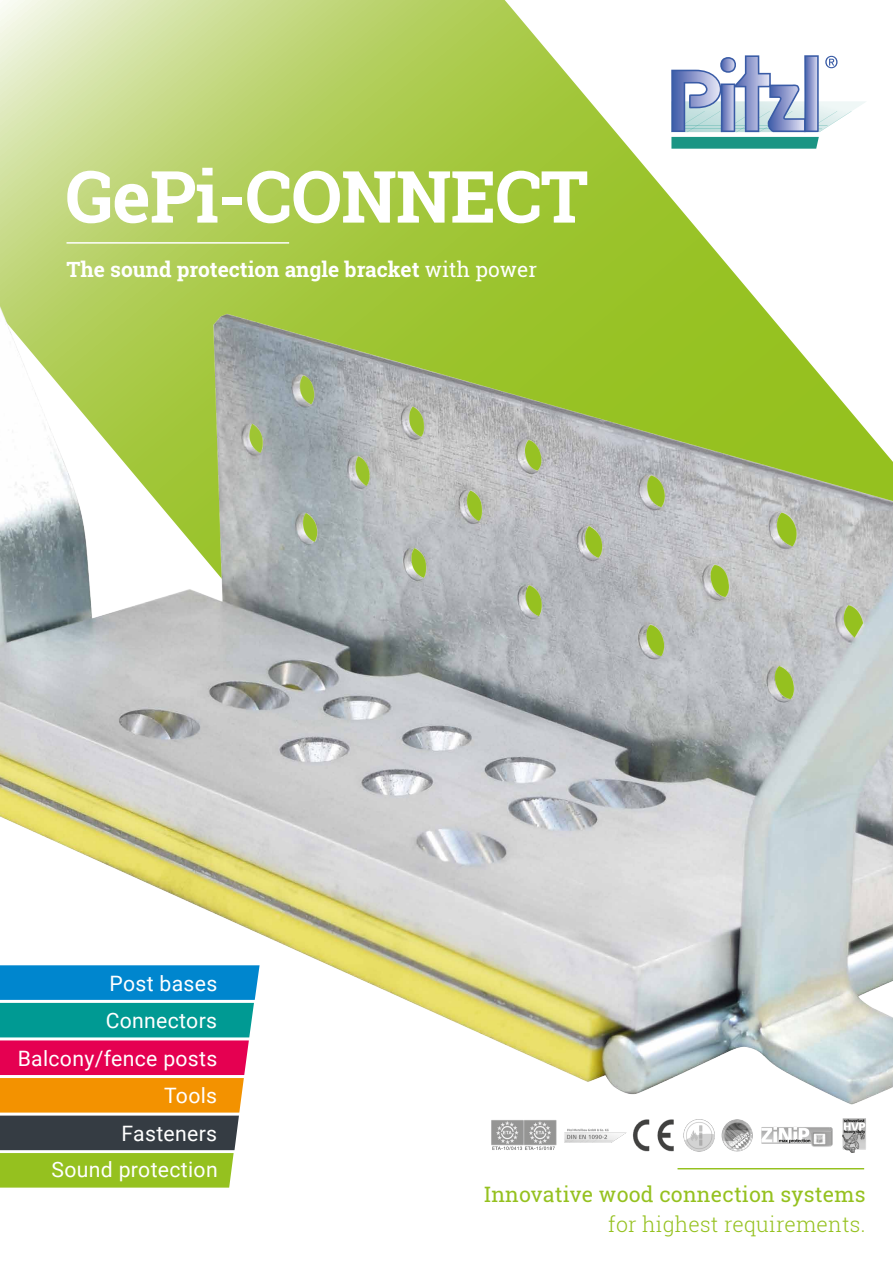
<style>
.page{position:relative;width:893px;height:1263px;background:#fff}
.page>*{position:absolute;margin:0;border:0;box-sizing:border-box;transform-origin:0 0}
.t1{font:700 72px "Roboto Slab";letter-spacing:-.015em;color:#fff}
.t2{font:21.3px "Roboto Slab";letter-spacing:.01em;color:#95c11f}
.t3{font:300 21.3px "Roboto Slab";letter-spacing:.01em;color:#95c11f}
.t4{font:21.15px/37.3px "Roboto";letter-spacing:.015em;color:#fff;text-align:right}
.t5{font:700 21px "Roboto Slab";color:#fff}
.s1{font-weight:400}
</style>
<div class="page">
<svg style="left:0;top:0;width:750px;height:291px;background:#bed676"></svg>
<svg style="left:671px;top:55px;width:195px;height:94px"></svg>
<img style="left:0;top:291px;width:893px;height:814px">
<img style="left:491px;top:1119px;width:375px;height:33px">
<hr style="left:677px;top:1168px;width:187px;height:1px;background:#95c11f">
<hr style="left:66px;top:242px;width:223px;height:2px;background:#fff">
<svg style="left:0;top:965px;width:260px;height:222px;background:#80836f"></svg>
<h1 class="t1" style="left:66px;top:147px;width:524px">GePi-CONNECT</h1>
<p class="t5" style="left:66px;top:255px;width:472px">The sound protection angle bracket <span class="s1">with power</span></p>
<p class="t4" style="left:18px;top:963px;width:202px">Post bases<br>Connectors<br>Balcony/fence posts<br>Tools<br>Fasteners<br>Sound protection</p>
<p class="t2" style="left:484px;top:1180px;width:383px">Innovative wood connection systems</p>
<p class="t3" style="left:608px;top:1210px;width:259px">for highest requirements.</p>
</div>
